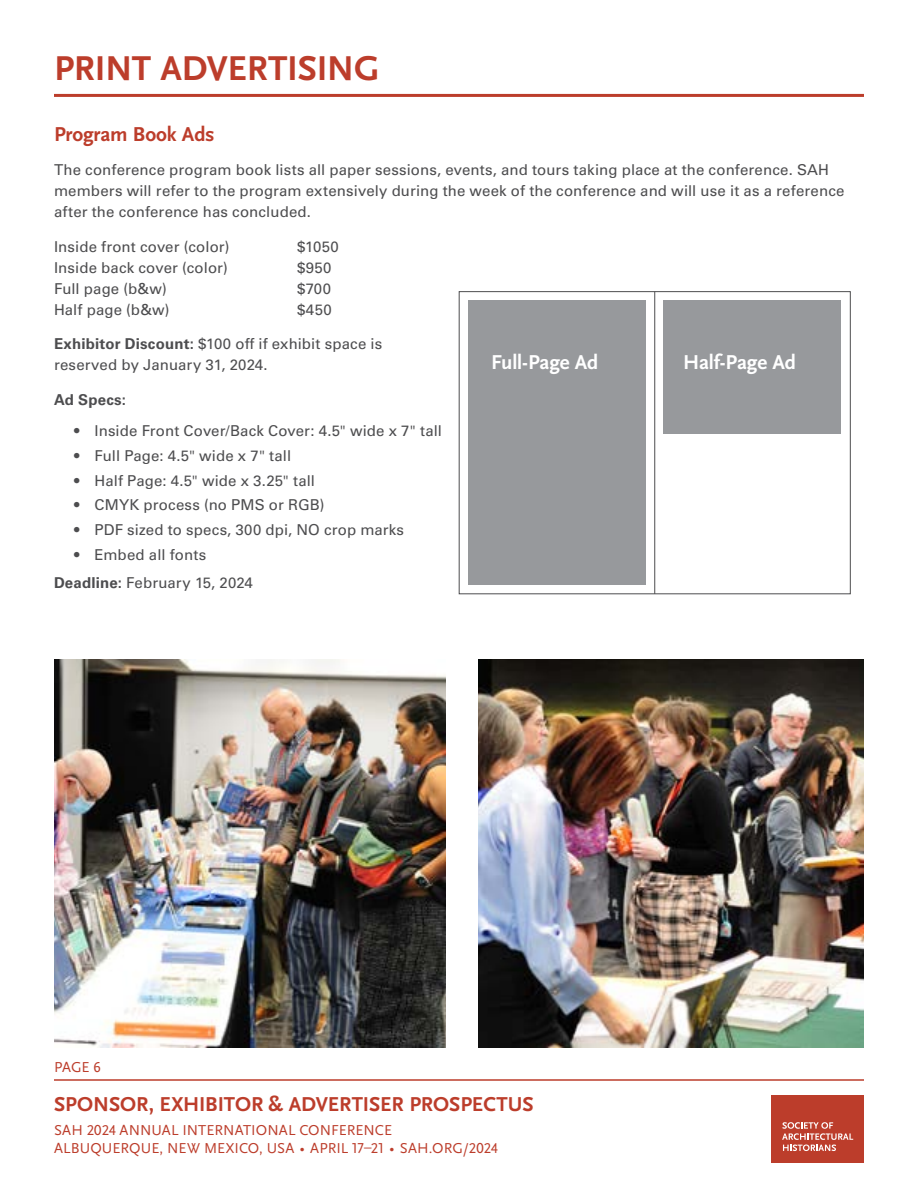
<style>
.page{position:relative;width:918px;height:1188px;background:#fff}
.page>*{position:absolute;margin:0;border:0;box-sizing:border-box;transform-origin:0 0}
.t1{font:700 36px "Scala Sans OT";letter-spacing:-.01em;color:#bc3d2b}
.t2{font:700 21px "Scala Sans OT";letter-spacing:-.005em;color:#bc3d2b}
.t3{font:700 21px "Scala Sans OT";letter-spacing:-.01em;color:#fff}
.t4{font:15px/21px "Univers LTCYR 55 Roman";letter-spacing:.01em;color:#4d4d4f}
.t5{font:15px/18px "Scala Sans OT";letter-spacing:.005em;color:#bc3d2b}
.t6{font:700 15px "Univers LTCYR 65";letter-spacing:.015em;color:#4d4d4f}
.s1{font-family:"Univers LTCYR 65";font-weight:700}
</style>
<div class="page">
<div style="left:468px;top:301px;width:178px;height:284px;background:#97999c"></div>
<div style="left:664px;top:301px;width:177px;height:133px;background:#97999c"></div>
<div style="left:459px;top:291px;width:392px;height:303px;border:1px solid #4d4d4f"></div>
<hr style="left:654px;top:292px;width:1px;height:302px;background:#4d4d4f">
<hr style="left:54px;top:94px;width:810px;height:3px;background:#bc3d2b">
<img style="left:54px;top:660px;width:392px;height:388px">
<img style="left:478px;top:660px;width:386px;height:388px">
<hr style="left:54px;top:1079px;width:810px;height:2px;background:#bc3d2b">
<div style="left:771px;top:1095px;width:93px;height:68px;background:#bc3d2b"></div>
<svg style="left:782px;top:1122px;width:71px;height:29px"></svg>
<h1 class="t1" style="left:54px;top:49px;width:327px">PRINT ADVERTISING</h1>
<h2 class="t2" style="left:54px;top:122px;width:162px">Program Book Ads</h2>
<p class="t4" style="left:54px;top:159px;width:792px">The conference program book lists all paper sessions, events, and tours taking place at the conference. SAH members will refer to the program extensively during the week of the conference and will use it as a reference after the conference has concluded.</p>
<p class="t4" style="left:54px;top:235px;width:177px">Inside front cover (color)</p>
<p class="t4" style="left:297px;top:235px;width:43px">$1050</p>
<p class="t4" style="left:54px;top:256px;width:175px">Inside back cover (color)</p>
<p class="t4" style="left:297px;top:256px;width:36px">$950</p>
<p class="t4" style="left:54px;top:277px;width:114px">Full page (b&amp;w)</p>
<p class="t4" style="left:297px;top:277px;width:36px">$700</p>
<p class="t4" style="left:54px;top:298px;width:117px">Half page (b&amp;w)</p>
<p class="t4" style="left:297px;top:298px;width:36px">$450</p>
<p class="t4" style="left:54px;top:333px;width:330px"><span class="s1">Exhibitor Discount:</span> $100 off if exhibit space is reserved by January 31, 2024.</p>
<p class="t6" style="left:54px;top:389px;width:73px">Ad Specs:</p>
<p class="t4" style="left:74px;top:420px;width:369px">• Inside Front Cover/Back Cover: 4.5" wide x 7" tall</p>
<p class="t4" style="left:74px;top:444px;width:218px">• Full Page: 4.5" wide x 7" tall</p>
<p class="t4" style="left:74px;top:469px;width:242px">• Half Page: 4.5" wide x 3.25" tall</p>
<p class="t4" style="left:74px;top:494px;width:252px">• CMYK process (no PMS or RGB)</p>
<p class="t4" style="left:74px;top:519px;width:331px">• PDF sized to specs, 300 dpi, NO crop marks</p>
<p class="t4" style="left:54px;top:540px;width:201px;line-height:27.8px;text-indent:20px">• Embed all fonts<br><span class="s1">Deadline:</span> February 15, 2024</p>
<h2 class="t3" style="left:491px;top:351px;width:109px">Full-Page Ad</h2>
<h2 class="t3" style="left:683px;top:351px;width:114px">Half-Page Ad</h2>
<p class="t5" style="left:54px;top:1058px;width:48px">PAGE 6</p>
<h2 class="t2" style="left:54px;top:1092px;width:481px">SPONSOR, EXHIBITOR &amp; ADVERTISER PROSPECTUS</h2>
<p class="t5" style="left:54px;top:1122px;width:445px">SAH 2024 ANNUAL INTERNATIONAL CONFERENCE<br>ALBUQUERQUE, NEW MEXICO, USA ∙ APRIL 17–21 ∙ SAH.ORG/2024</p>
</div>
